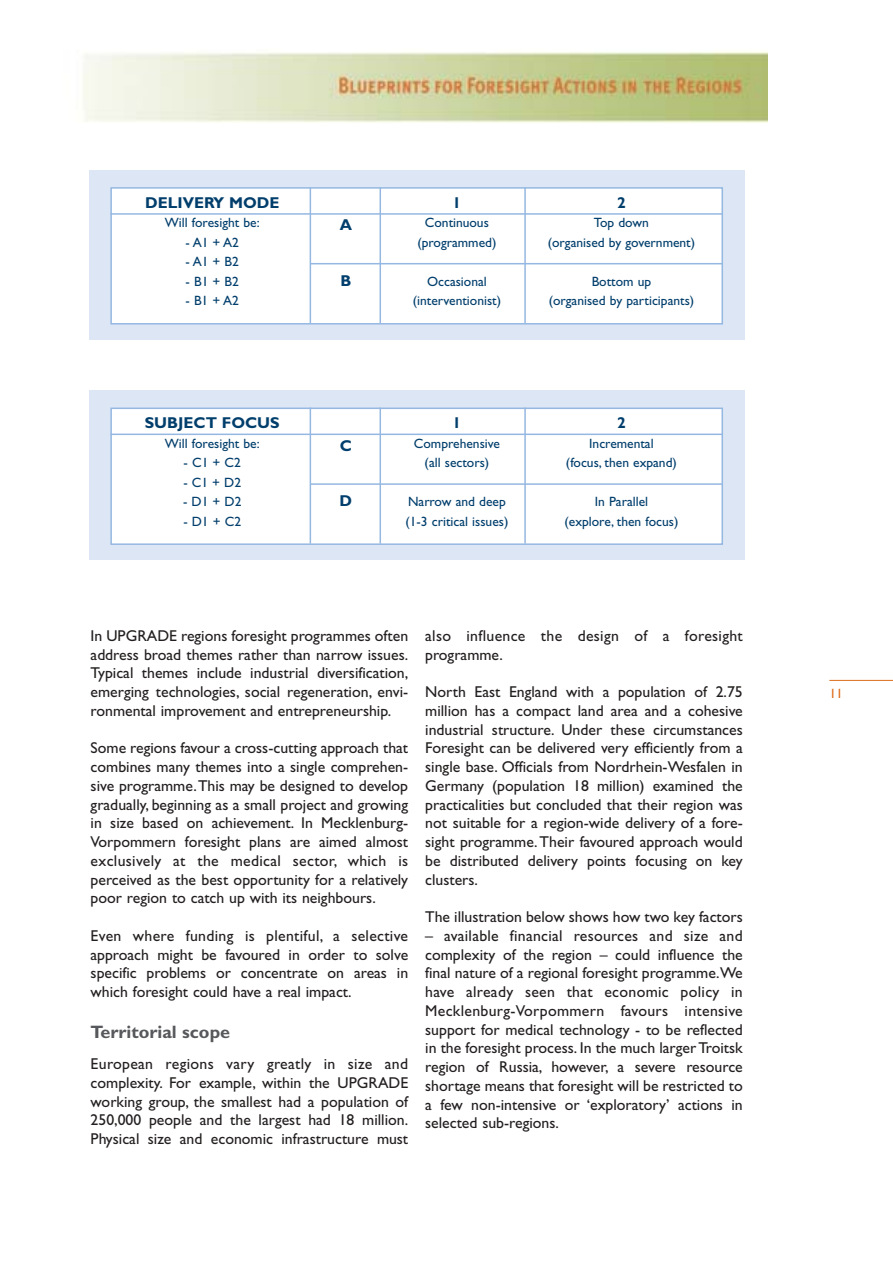
<style>
.page{position:relative;width:893px;height:1263px;background:#fff}
.page>*{position:absolute;margin:0;border:0;box-sizing:border-box;transform-origin:0 0}
.t1{font:700 18px "Gill Sans";color:#57585b}
.t2{font:15.75px/18.8px "Gill Sans";color:#231f1f;text-align:justify}
.t3{font:15.75px/18.8px "Gill Sans";letter-spacing:.02em;color:#231f1f}
.t4{font:700 15.75px "Gill Sans";color:#003e6c}
.t5{font:13.5px/19.5px "Gill Sans";color:#003e6c;text-align:center}
.t6{font:13.5px "Gill Sans";color:#dd6d1c}
</style>
<div class="page">
<img style="left:83px;top:51px;width:684px;height:72px">
<hr style="left:829px;top:680px;width:63px;height:1px;background:#dd6d1c">
<div style="left:89px;top:170px;width:655px;height:169px;background:#dce6f4"></div>
<div style="left:111px;top:188px;width:611px;height:136px;background:#fff"></div>
<div style="left:110px;top:187px;width:613px;height:138px;border:2px solid #95b8e2"></div>
<hr style="left:110px;top:213px;width:613px;height:2px;background:#95b8e2">
<hr style="left:310px;top:263px;width:413px;height:1px;background:#95b8e2">
<hr style="left:309px;top:187px;width:2px;height:136px;background:#95b8e2">
<hr style="left:379px;top:187px;width:2px;height:136px;background:#95b8e2">
<hr style="left:524px;top:187px;width:2px;height:136px;background:#95b8e2">
<div style="left:89px;top:391px;width:655px;height:169px;background:#dce6f4"></div>
<div style="left:111px;top:408px;width:611px;height:136px;background:#fff"></div>
<div style="left:110px;top:408px;width:613px;height:137px;border:2px solid #95b8e2"></div>
<hr style="left:110px;top:434px;width:613px;height:1px;background:#95b8e2">
<hr style="left:310px;top:483px;width:413px;height:2px;background:#95b8e2">
<hr style="left:309px;top:408px;width:2px;height:136px;background:#95b8e2">
<hr style="left:379px;top:408px;width:2px;height:136px;background:#95b8e2">
<hr style="left:524px;top:408px;width:2px;height:136px;background:#95b8e2">
<p class="t4" style="left:145px;top:197px;width:136px">DELIVERY MODE</p>
<p class="t5" style="left:165px;top:215px;width:96px">Will foresight be:</p>
<p class="t5" style="left:185px;top:234px;width:55px">- A1 + A2</p>
<p class="t5" style="left:185px;top:254px;width:55px">- A1 + B2</p>
<p class="t5" style="left:185px;top:273px;width:55px">- B1 + B2</p>
<p class="t5" style="left:185px;top:293px;width:55px">- B1 + A2</p>
<p class="t4" style="left:145px;top:418px;width:136px">SUBJECT FOCUS</p>
<p class="t5" style="left:165px;top:435px;width:96px">Will foresight be:</p>
<p class="t5" style="left:184px;top:455px;width:59px">- C1 + C2</p>
<p class="t5" style="left:183px;top:474px;width:59px">- C1 + D2</p>
<p class="t5" style="left:183px;top:494px;width:60px">- D1 + D2</p>
<p class="t5" style="left:183px;top:513px;width:59px">- D1 + C2</p>
<p class="t4" style="left:340px;top:220px;width:14px">A</p>
<p class="t4" style="left:340px;top:275px;width:12px">B</p>
<p class="t4" style="left:340px;top:440px;width:14px">C</p>
<p class="t4" style="left:339px;top:496px;width:14px">D</p>
<p class="t4" style="left:452px;top:197px;width:10px">1</p>
<p class="t5" style="left:417px;top:215px;width:80px">Continuous (programmed)</p>
<p class="t5" style="left:413px;top:273px;width:90px">Occasional (interventionist)</p>
<p class="t4" style="left:617px;top:197px;width:10px">2</p>
<p class="t5" style="left:547px;top:215px;width:149px">Top down<br>(organised by government)</p>
<p class="t5" style="left:548px;top:273px;width:147px">Bottom up<br>(organised by participants)</p>
<p class="t4" style="left:452px;top:418px;width:10px">1</p>
<p class="t5" style="left:414px;top:435px;width:87px">Comprehensive (all sectors)</p>
<p class="t5" style="left:405px;top:494px;width:104px;text-align:left">Narrow and deep (1-3 critical issues)</p>
<p class="t4" style="left:617px;top:418px;width:10px">2</p>
<p class="t5" style="left:566px;top:435px;width:112px">Incremental<br>(focus, then expand)</p>
<p class="t5" style="left:564px;top:494px;width:115px">In Parallel<br>(explore, then focus)</p>
<p class="t2" style="left:91px;top:628px;width:319px">In UPGRADE regions foresight programmes often address broad themes rather than narrow issues.<br>Typical themes include industrial diversification, emerging technologies, social regeneration, envi&shy;ronmental improvement and entrepreneurship.</p>
<p class="t2" style="left:91px;top:740px;width:319px">Some regions favour a cross-cutting approach that combines many themes into a single comprehen&shy;sive programme.This may be designed to develop gradually, beginning as a small project and growing in size based on achievement. In Mecklenburg-Vorpommern foresight plans are aimed almost exclusively at the medical sector, which is perceived as the best opportunity for a relatively poor region to catch up with its neighbours.</p>
<p class="t2" style="left:91px;top:928px;width:319px">Even where funding is plentiful, a selective approach might be favoured in order to solve specific problems or concentrate on areas in which foresight could have a real impact.</p>
<p class="t1" style="left:91px;top:1025px;width:141px">Territorial scope</p>
<p class="t2" style="left:91px;top:1056px;width:319px">European regions vary greatly in size and complexity. For example, within the UPGRADE working group, the smallest had a population of 250,000 people and the largest had 18 million.<br>Physical size and economic infrastructure must</p>
<p class="t3" style="left:425px;top:628px;width:319px">also influence the design of a foresight programme.</p>
<p class="t2" style="left:425px;top:684px;width:319px">North East England with a population of 2.75 million has a compact land area and a cohesive industrial structure. Under these circumstances Foresight can be delivered very efficiently from a single base. Officials from Nordrhein-Wesfalen in Germany (population 18 million) examined the practicalities but concluded that their region was not suitable for a region-wide delivery of a fore&shy;sight programme.Their favoured approach would be distributed delivery points focusing on key clusters.</p>
<p class="t2" style="left:425px;top:909px;width:319px">The illustration below shows how two key factors</p>
<p class="t2" style="left:425px;top:928px;width:319px">– available financial resources and size and complexity of the region – could influence the final nature of a regional foresight programme.We have already seen that economic policy in Mecklenburg-Vorpommern favours intensive support for medical technology - to be reflected in the foresight process. In the much larger Troitsk region of Russia, however, a severe resource shortage means that foresight will be restricted to a few non-intensive or ‘exploratory’ actions in selected sub-regions.</p>
<p class="t6" style="left:829px;top:689px;width:15px">11</p>
</div>
